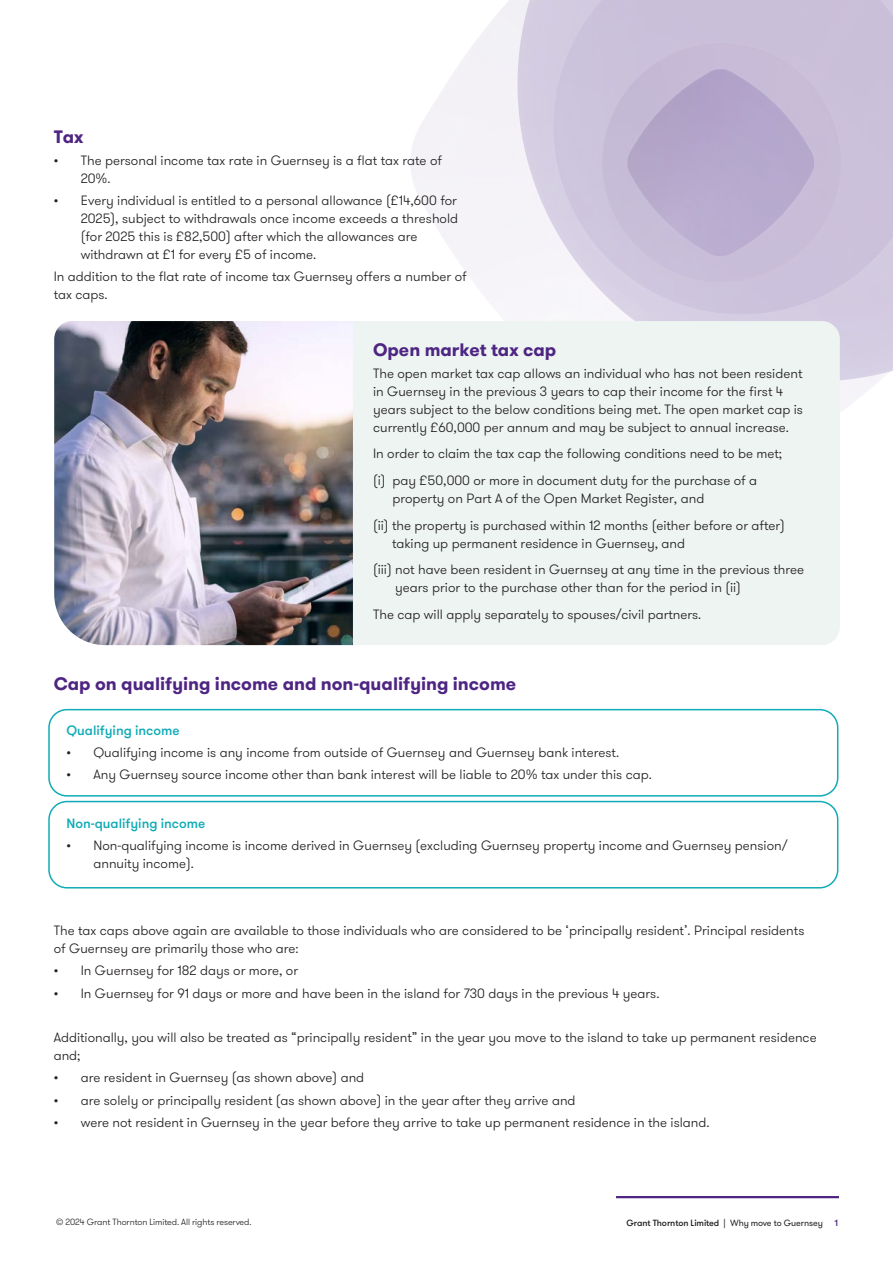
<style>
.page{position:relative;width:893px;height:1263px;background:#fff}
.page>*{position:absolute;margin:0;border:0;box-sizing:border-box;transform-origin:0 0}
.Bullets{font:700 18px "GT Walsheim Pro";color:#4e2582}
.Bullets-2{font:300 13.5px/18px "GT Walsheim Pro";color:#231f20}
.Bullets-3{font:500 13.5px "GT Walsheim Pro";color:#0fabb6}
.fine_print___text{font:300 9px "GT Walsheim Pro";letter-spacing:-.01em;color:#231f20}
.t1{font:500 9px "GT Walsheim Pro";letter-spacing:-.01em;color:#231f20}
.s1{font-weight:400}
.s2{color:#4e2582}
</style>
<div class="page">
<hr style="left:616px;top:1196px;width:223px;height:2px;background:#4e2582">
<img style="left:411px;top:0;width:482px;height:412px">
<div style="left:353px;top:321px;width:487px;height:324px;background:#edf4f2"></div>
<img style="left:54px;top:321px;width:299px;height:324px">
<div style="left:48px;top:709px;width:790px;height:88px;border:2px solid #0fabb6;border-radius:18px"></div>
<div style="left:48px;top:801px;width:790px;height:87px;border:2px solid #0fabb6;border-radius:18px"></div>
<p class="Bullets" style="left:54px;top:125px;width:31px">Tax</p>
<p class="Bullets-2" style="left:81px;top:152px;width:363px;text-indent:-27px">• The personal income tax rate in Guernsey is a flat tax rate of<br>20%.</p>
<p class="Bullets-2" style="left:81px;top:192px;width:379px;text-indent:-27px">• Every individual is entitled to a personal allowance (£14,600 for 2025), subject to withdrawals once income exceeds a threshold (for 2025 this is £82,500) after which the allowances are withdrawn at £1 for every £5 of income.</p>
<p class="Bullets-2" style="left:54px;top:268px;width:415px">In addition to the flat rate of income tax Guernsey offers a number of tax caps.</p>
<p class="Bullets" style="left:373px;top:338px;width:185px">Open market tax cap</p>
<p class="Bullets-2" style="left:373px;top:365px;width:431px">The open market tax cap allows an individual who has not been resident in Guernsey in the previous 3 years to cap their income for the first 4 years subject to the below conditions being met. The open market cap is currently £60,000 per annum and may be subject to annual increase.</p>
<p class="Bullets-2" style="left:373px;top:445px;width:411px">In order to claim the tax cap the following conditions need to be met;</p>
<p class="Bullets-2" style="left:392px;top:472px;width:366px;text-indent:-19px">(i) pay £50,000 or more in document duty for the purchase of a property on Part A of the Open Market Register, and</p>
<p class="Bullets-2" style="left:392px;top:516px;width:394px;text-indent:-19px">(ii) the property is purchased within 12 months (either before or after) taking up permanent residence in Guernsey, and</p>
<p class="Bullets-2" style="left:395px;top:561px;width:411px;text-indent:-22px">(iii) not have been resident in Guernsey at any time in the previous three years prior to the purchase other than for the period in (ii)</p>
<p class="Bullets-2" style="left:373px;top:605px;width:330px">The cap will apply separately to spouses/civil partners.</p>
<p class="Bullets" style="left:54px;top:672px;width:464px">Cap on qualifying income and non-qualifying income</p>
<p class="Bullets-3" style="left:66px;top:721px;width:115px">Qualifying income</p>
<p class="Bullets-2" style="left:66px;top:743px;width:554px">• Qualifying income is any income from outside of Guernsey and Guernsey bank interest.</p>
<p class="Bullets-2" style="left:66px;top:766px;width:587px">• Any Guernsey source income other than bank interest will be liable to 20% tax under this cap.</p>
<p class="Bullets-3" style="left:66px;top:815px;width:140px">Non-qualifying income</p>
<p class="Bullets-2" style="left:93px;top:837px;width:695px;text-indent:-27px">• Non-qualifying income is income derived in Guernsey (excluding Guernsey property income and Guernsey pension/ annuity income).</p>
<p class="Bullets-2" style="left:54px;top:922px;width:752px">The tax caps above again are available to those individuals who are considered to be ‘principally resident’. Principal residents of Guernsey are primarily those who are:</p>
<p class="Bullets-2" style="left:54px;top:962px;width:246px">• In Guernsey for 182 days or more, or</p>
<p class="Bullets-2" style="left:54px;top:984px;width:607px">• In Guernsey for 91 days or more and have been in the island for 730 days in the previous 4 years.</p>
<p class="Bullets-2" style="left:54px;top:1029px;width:764px">Additionally, you will also be treated as “principally resident” in the year you move to the island to take up permanent residence and;</p>
<p class="Bullets-2" style="left:54px;top:1069px;width:312px">• are resident in Guernsey (as shown above) and</p>
<p class="Bullets-2" style="left:54px;top:1091px;width:523px">• are solely or principally resident (as shown above) in the year after they arrive and</p>
<p class="Bullets-2" style="left:54px;top:1113px;width:657px">• were not resident in Guernsey in the year before they arrive to take up permanent residence in the island.</p>
<p class="fine_print___text" style="left:56px;top:1216px;width:197px">© 2024 Grant Thornton Limited. All rights reserved.</p>
<p class="t1" style="left:626px;top:1217px;width:214px">Grant Thornton Limited <span class="s1">| Why move to Guernsey</span> <span class="s2">1</span></p>
</div>
